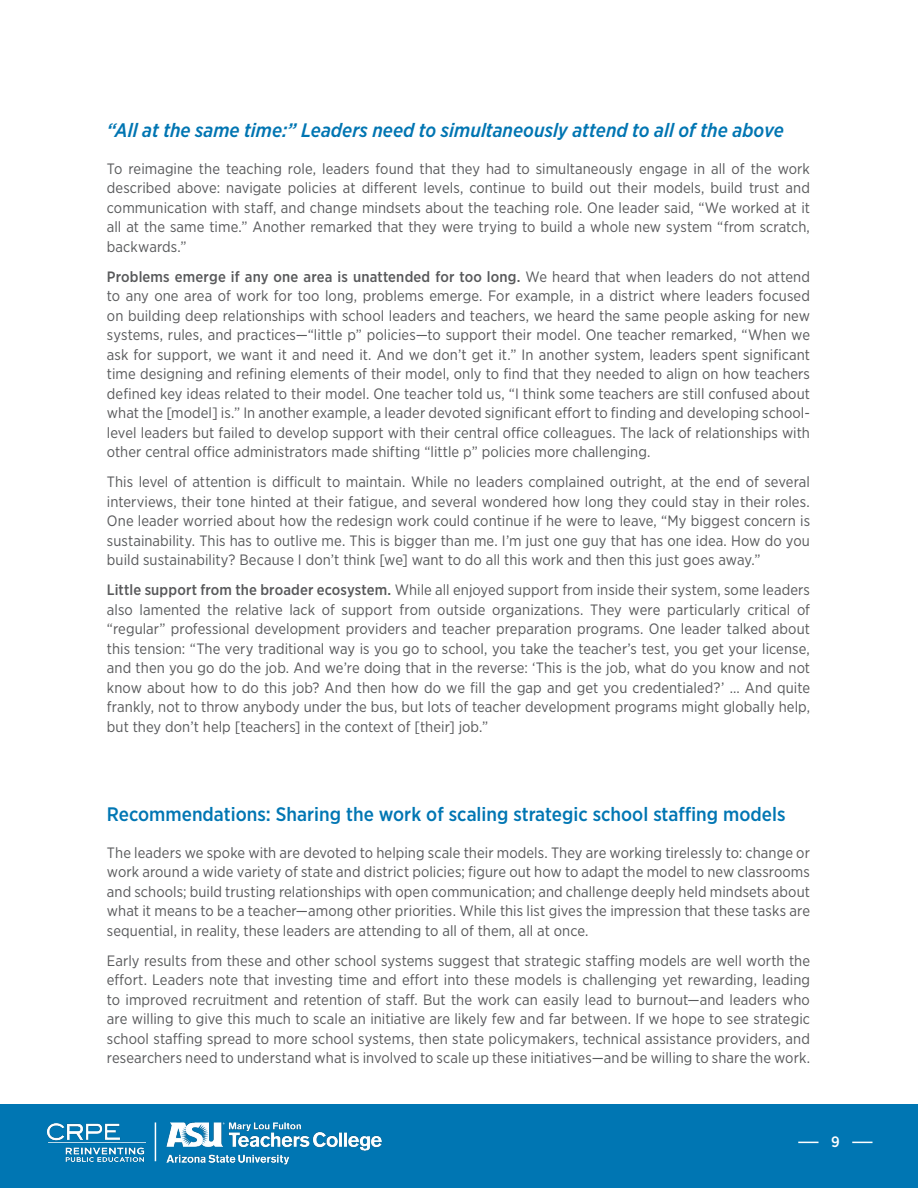
<style>
.page{position:relative;width:918px;height:1188px;background:#fff}
.page>*{position:absolute;margin:0;border:0;box-sizing:border-box;transform-origin:0 0}
.t1{font:500 19.5px "Gotham Narrow";color:#0076b3}
.t2{font:italic 500 19.5px "Gotham Narrow";color:#0075b2}
.t3{font:15px/19.5px "Gotham Narrow";letter-spacing:.005em;color:#58595b;text-align:justify}
.t4{font:500 15px "Gotham Narrow";color:#fff}
.s1{font-weight:500}
</style>
<div class="page">
<div style="left:0;top:1104px;width:918px;height:84px;background:#0076b3"></div>
<img style="left:48px;top:1123px;width:97px;height:39px">
<img style="left:155px;top:1122px;width:227px;height:43px">
<svg style="left:852px;top:1142px;width:21px;height:1px"></svg>
<svg style="left:798px;top:1142px;width:21px;height:1px"></svg>
<h1 class="t2" style="left:107px;top:118px;width:678px">“All at the same time:” Leaders need to simultaneously attend to all of the above</h1>
<p class="t3" style="left:107px;top:159px;width:705px">To reimagine the teaching role, leaders found that they had to simultaneously engage in all of the work described above: navigate policies at different levels, continue to build out their models, build trust and communication with staff, and change mindsets about the teaching role. One leader said, “We worked at it all at the same time.” Another remarked that they were trying to build a whole new system “from scratch, backwards.”</p>
<p class="t3" style="left:107px;top:267px;width:705px"><span class="s1">Problems emerge if any one area is unattended for too long.</span> We heard that when leaders do not attend to any one area of work for too long, problems emerge. For example, in a district where leaders focused on building deep relationships with school leaders and teachers, we heard the same people asking for new systems, rules, and practices—“little p” policies—to support their model. One teacher remarked, “When we ask for support, we want it and need it. And we don’t get it.” In another system, leaders spent significant time designing and refining elements of their model, only to find that they needed to align on how teachers defined key ideas related to their model. One teacher told us, “I think some teachers are still confused about what the [model] is.” In another example, a leader devoted significant effort to finding and developing school&shy;level leaders but failed to develop support with their central office colleagues. The lack of relationships with other central office administrators made shifting “little p” policies more challenging.</p>
<p class="t3" style="left:107px;top:472px;width:705px">This level of attention is difficult to maintain. While no leaders complained outright, at the end of several interviews, their tone hinted at their fatigue, and several wondered how long they could stay in their roles.<br>One leader worried about how the redesign work could continue if he were to leave, “My biggest concern is sustainability. This has to outlive me. This is bigger than me. I’m just one guy that has one idea. How do you build sustainability? Because I don’t think [we] want to do all this work and then this just goes away.”</p>
<p class="t3" style="left:107px;top:580px;width:705px"><span class="s1">Little support from the broader ecosystem.</span> While all enjoyed support from inside their system, some leaders also lamented the relative lack of support from outside organizations. They were particularly critical of “regular” professional development providers and teacher preparation programs. One leader talked about this tension: “The very traditional way is you go to school, you take the teacher’s test, you get your license, and then you go do the job. And we’re doing that in the reverse: ‘This is the job, what do you know and not know about how to do this job? And then how do we fill the gap and get you credentialed?’ … And quite frankly, not to throw anybody under the bus, but lots of teacher development programs might globally help, but they don’t help [teachers] in the context of [their] job.”</p>
<h1 class="t1" style="left:107px;top:802px;width:680px">Recommendations: Sharing the work of scaling strategic school staffing models</h1>
<p class="t3" style="left:107px;top:843px;width:705px">The leaders we spoke with are devoted to helping scale their models. They are working tirelessly to: change or work around a wide variety of state and district policies; figure out how to adapt the model to new classrooms and schools; build trusting relationships with open communication; and challenge deeply held mindsets about what it means to be a teacher—among other priorities. While this list gives the impression that these tasks are sequential, in reality, these leaders are attending to all of them, all at once.</p>
<p class="t3" style="left:107px;top:951px;width:705px">Early results from these and other school systems suggest that strategic staffing models are well worth the effort. Leaders note that investing time and effort into these models is challenging yet rewarding, leading to improved recruitment and retention of staff. But the work can easily lead to burnout—and leaders who are willing to give this much to scale an initiative are likely few and far between. If we hope to see strategic school staffing spread to more school systems, then state policymakers, technical assistance providers, and researchers need to understand what is involved to scale up these initiatives—and be willing to share the work.</p>
<p class="t4" style="left:831px;top:1133px;width:10px">9</p>
</div>
